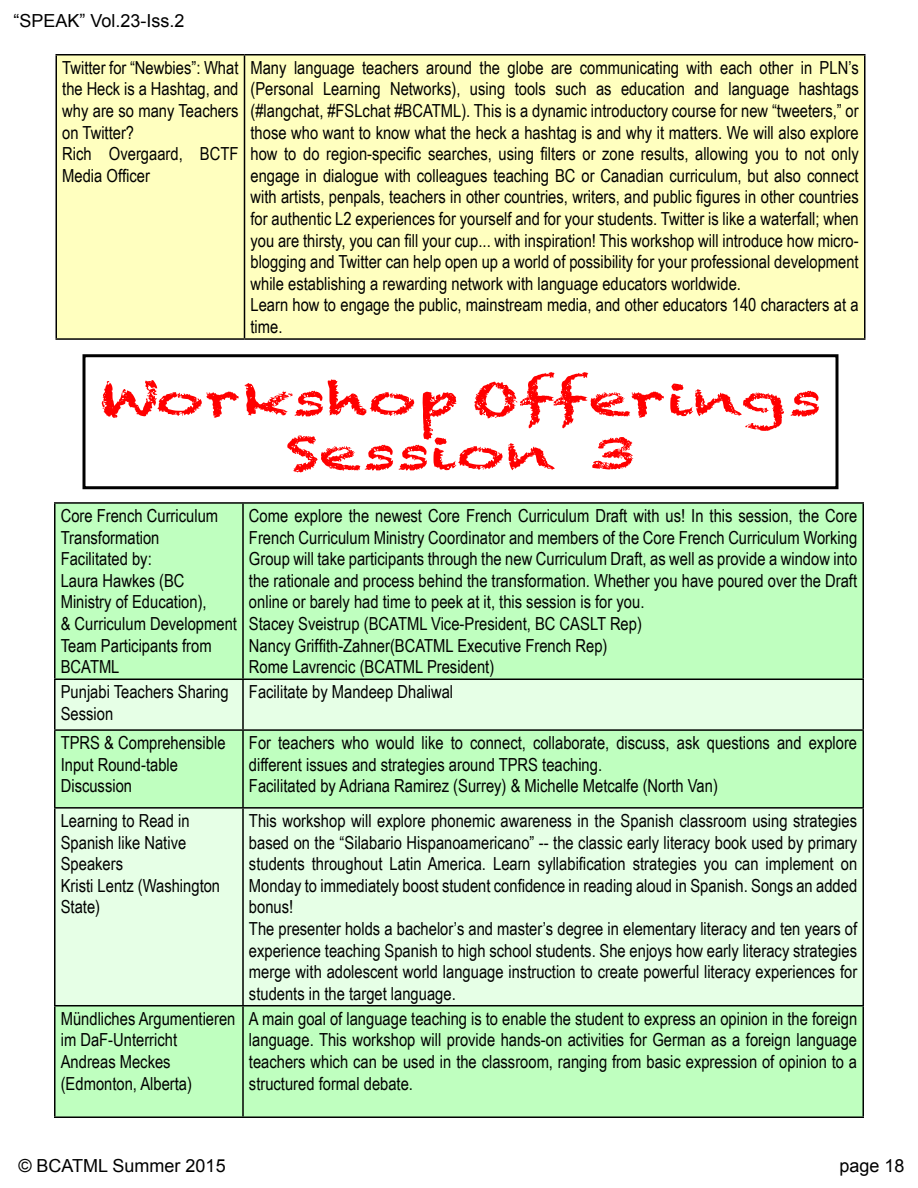
<style>
.page{position:relative;width:918px;height:1188px;background:#fff}
.page>*{position:absolute;margin:0;border:0;box-sizing:border-box;transform-origin:0 0}
.t1{font:45px/54px "Chalkduster";color:#f00;text-align:center;scale:1.49 1}
.t2{font:18px/21.6px "Arial Narrow";color:#000}
.t3{font:18px "Arial";color:#000}
</style>
<div class="page">
<div style="left:57px;top:56px;width:807px;height:282px;background:#ffffbf"></div>
<hr style="left:56px;top:54px;width:188px;height:2px;background:#000">
<hr style="left:56px;top:56px;width:1px;height:282px;background:#000">
<hr style="left:244px;top:54px;width:622px;height:2px;background:#000">
<hr style="left:244px;top:56px;width:1px;height:282px;background:#000">
<hr style="left:864px;top:56px;width:2px;height:282px;background:#000">
<hr style="left:56px;top:338px;width:188px;height:2px;background:#000">
<hr style="left:244px;top:338px;width:622px;height:2px;background:#000">
<div style="left:82px;top:354px;width:756px;height:135px;border:3px solid #000"></div>
<div style="left:56px;top:504px;width:806px;height:612px;background:#bfffbf"></div>
<svg style="left:56px;top:680px;width:806px;height:325px;background:#dcfedc"></svg>
<hr style="left:54px;top:502px;width:189px;height:2px;background:#000">
<hr style="left:54px;top:504px;width:2px;height:175px;background:#000">
<hr style="left:243px;top:502px;width:621px;height:2px;background:#000">
<hr style="left:242px;top:504px;width:2px;height:175px;background:#000">
<hr style="left:862px;top:504px;width:2px;height:175px;background:#000">
<hr style="left:54px;top:679px;width:189px;height:1px;background:#000">
<hr style="left:54px;top:680px;width:2px;height:49px;background:#000">
<hr style="left:243px;top:679px;width:621px;height:1px;background:#000">
<hr style="left:242px;top:680px;width:2px;height:49px;background:#000">
<hr style="left:862px;top:680px;width:2px;height:49px;background:#000">
<hr style="left:54px;top:729px;width:189px;height:2px;background:#000">
<hr style="left:54px;top:731px;width:2px;height:76px;background:#000">
<hr style="left:243px;top:729px;width:621px;height:2px;background:#000">
<hr style="left:242px;top:731px;width:2px;height:76px;background:#000">
<hr style="left:862px;top:731px;width:2px;height:76px;background:#000">
<hr style="left:54px;top:807px;width:189px;height:2px;background:#000">
<hr style="left:54px;top:809px;width:2px;height:196px;background:#000">
<hr style="left:243px;top:807px;width:621px;height:2px;background:#000">
<hr style="left:242px;top:809px;width:2px;height:196px;background:#000">
<hr style="left:862px;top:809px;width:2px;height:196px;background:#000">
<hr style="left:54px;top:1005px;width:189px;height:1px;background:#000">
<hr style="left:54px;top:1006px;width:2px;height:110px;background:#000">
<hr style="left:243px;top:1005px;width:621px;height:1px;background:#000">
<hr style="left:242px;top:1006px;width:2px;height:110px;background:#000">
<hr style="left:862px;top:1006px;width:2px;height:110px;background:#000">
<hr style="left:54px;top:1116px;width:189px;height:2px;background:#000">
<hr style="left:243px;top:1116px;width:621px;height:2px;background:#000">
<p class="t3" style="left:14px;top:8px;width:173px">“SPEAK” Vol.23-Iss.2</p>
<p class="t2" style="left:62px;top:56px;width:178px">Twitter for “Newbies”: What the Heck is a Hashtag, and why are so many Teachers on Twitter?<br>Rich Overgaard, BCTF<br>Media Officer</p>
<p class="t2" style="left:250px;top:56px;width:610px">Many language teachers around the globe are communicating with each other in PLN’s (Personal Learning Networks), using tools such as education and language hashtags (#langchat, #FSLchat #BCATML). This is a dynamic introductory course for new “tweeters,” or those who want to know what the heck a hashtag is and why it matters. We will also explore how to do region-specific searches, using filters or zone results, allowing you to not only engage in dialogue with colleagues teaching BC or Canadian curriculum, but also connect with artists, penpals, teachers in other countries, writers, and public figures in other countries for authentic L2 experiences for yourself and for your students. Twitter is like a waterfall; when you are thirsty, you can fill your cup... with inspiration! This workshop will introduce how micro&shy;blogging and Twitter can help open up a world of possibility for your professional development while establishing a rewarding network with language educators worldwide.<br>Learn how to engage the public, mainstream media, and other educators 140 characters at a time.</p>
<h1 class="t1" style="left:99px;top:372px;width:487px">Workshop Offerings<br>Session 3</h1>
<p class="t2" style="left:61px;top:504px;width:178px">Core French Curriculum<br>Transformation<br>Facilitated by:<br>Laura Hawkes (BC<br>Ministry of Education),<br>&amp; Curriculum Development<br>Team Participants from<br>BCATML</p>
<p class="t2" style="left:249px;top:504px;width:610px">Come explore the newest Core French Curriculum Draft with us! In this session, the Core French Curriculum Ministry Coordinator and members of the Core French Curriculum Working Group will take participants through the new Curriculum Draft, as well as provide a window into the rationale and process behind the transformation. Whether you have poured over the Draft online or barely had time to peek at it, this session is for you.<br>Stacey Sveistrup (BCATML Vice-President, BC CASLT Rep)<br>Nancy Griffith-Zahner(BCATML Executive French Rep)<br>Rome Lavrencic (BCATML President)</p>
<p class="t2" style="left:61px;top:681px;width:169px">Punjabi Teachers Sharing<br>Session</p>
<p class="t2" style="left:249px;top:681px;width:206px">Facilitate by Mandeep Dhaliwal</p>
<p class="t2" style="left:61px;top:731px;width:166px">TPRS &amp; Comprehensible<br>Input Round-table<br>Discussion</p>
<p class="t2" style="left:249px;top:731px;width:610px">For teachers who would like to connect, collaborate, discuss, ask questions and explore different issues and strategies around TPRS teaching.<br>Facilitated by Adriana Ramirez (Surrey) &amp; Michelle Metcalfe (North Van)</p>
<p class="t2" style="left:61px;top:809px;width:161px">Learning to Read in<br>Spanish like Native<br>Speakers<br>Kristi Lentz (Washington<br>State)</p>
<p class="t2" style="left:249px;top:809px;width:610px">This workshop will explore phonemic awareness in the Spanish classroom using strategies based on the “Silabario Hispanoamericano” -- the classic early literacy book used by primary students throughout Latin America. Learn syllabification strategies you can implement on Monday to immediately boost student confidence in reading aloud in Spanish. Songs an added bonus!<br>The presenter holds a bachelor’s and master’s degree in elementary literacy and ten years of experience teaching Spanish to high school students. She enjoys how early literacy strategies merge with adolescent world language instruction to create powerful literacy experiences for students in the target language.</p>
<p class="t2" style="left:61px;top:1007px;width:176px">Mündliches Argumentieren im DaF-Unterricht<br>Andreas Meckes (Edmonton, Alberta)</p>
<p class="t2" style="left:249px;top:1007px;width:610px;text-align:justify">A main goal of language teaching is to enable the student to express an opinion in the foreign language. This workshop will provide hands-on activities for German as a foreign language teachers which can be used in the classroom, ranging from basic expression of opinion to a structured formal debate.</p>
<p class="t3" style="left:18px;top:1154px;width:209px">© BCATML Summer 2015</p>
<p class="t3" style="left:839px;top:1154px;width:67px">page 18</p>
</div>
